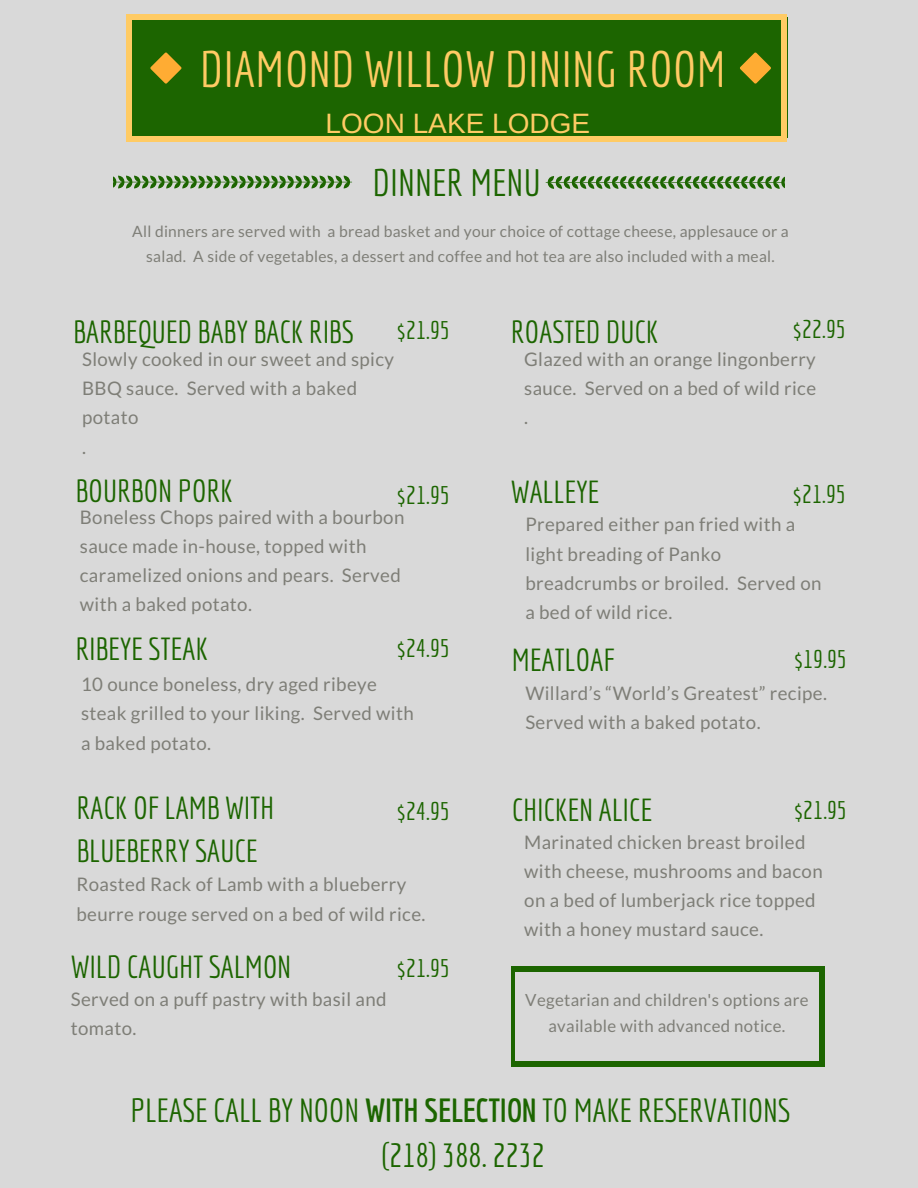
<style>
.page{position:relative;width:918px;height:1188px;background:#d9d9d9}
.page>*{position:absolute;margin:0;border:0;box-sizing:border-box;transform-origin:0 0}
.t1{font:49.8px "Economica";color:#ffcb64}
.t2{font:37.35px "Economica";color:#1c6500}
.t3{font:32.7px/45px "Economica";letter-spacing:-.01em;color:#1c6500;text-align:center}
.t4{font:31.2px/42.8px "Economica";letter-spacing:-.01em;color:#1c6500}
.t5{font:28.05px "Arimo";color:#ffcb64}
.t6{font:24.9px "Economica";letter-spacing:-.01em;color:#1c6500}
.t7{font:18.75px/29.2px "Lato";letter-spacing:.02em;color:#7e7e77}
.t8{font:16.8px/25.8px "Lato";letter-spacing:.02em;color:#7e7e77;text-align:center}
.t9{font:15.6px/24.8px "Lato";letter-spacing:.02em;color:#7e7e77;text-align:center}
.s1{font-weight:700}
</style>
<div class="page">
<div style="left:126px;top:17px;width:662px;height:121px;background:#1c6500"></div>
<svg style="left:782px;top:136px;width:5px;height:5px"></svg>
<div style="left:126px;top:19px;width:6px;height:117px;background:#ffcb64"></div>
<svg style="left:126px;top:136px;width:5px;height:5px"></svg>
<div style="left:782px;top:19px;width:5px;height:117px;background:#ffcb64"></div>
<div style="left:131px;top:136px;width:651px;height:5px;background:#ffcb64"></div>
<svg style="left:782px;top:14px;width:5px;height:5px"></svg>
<svg style="left:126px;top:14px;width:5px;height:5px"></svg>
<div style="left:131px;top:14px;width:651px;height:5px;background:#ffcb64"></div>
<svg style="left:114px;top:176px;width:238px;height:12px"></svg>
<svg style="left:546px;top:176px;width:238px;height:13px"></svg>
<div style="left:511px;top:966px;width:314px;height:100px;background:#1c6500"></div>
<div style="left:515px;top:972px;width:304px;height:89px;background:#d9d9d9"></div>
<svg style="left:150px;top:52px;width:32px;height:32px"></svg>
<svg style="left:740px;top:52px;width:31px;height:32px"></svg>
<h1 class="t1" style="left:200px;top:39px;width:528px">DIAMOND WILLOW DINING ROOM</h1>
<h3 class="t5" style="left:326px;top:107px;width:266px">LOON LAKE LODGE</h3>
<h2 class="t2" style="left:372px;top:161px;width:170px">DINNER MENU</h2>
<p class="t9" style="left:132px;top:218px;width:658px">All dinners are served with a bread basket and your choice of cottage cheese, applesauce or a salad. A side of vegetables, a dessert and coffee and hot tea are also included with a meal.</p>
<h3 class="t4" style="left:73px;top:310px;width:282px">BARBEQUED BABY BACK RIBS</h3>
<h3 class="t6" style="left:397px;top:315px;width:55px">$21.95</h3>
<p class="t7" style="left:82px;top:344px;width:313px">Slowly cooked in our sweet and spicy<br>BBQ sauce. Served with a baked potato<br>.</p>
<h3 class="t4" style="left:75px;top:469px;width:159px">BOURBON PORK</h3>
<h3 class="t6" style="left:397px;top:480px;width:55px">$21.95</h3>
<p class="t7" style="left:80px;top:502px;width:326px">Boneless Chops paired with a bourbon sauce made in-house, topped with caramelized onions and pears. Served with a baked potato.</p>
<h3 class="t4" style="left:75px;top:627px;width:134px">RIBEYE STEAK</h3>
<h3 class="t6" style="left:397px;top:633px;width:55px">$24.95</h3>
<p class="t7" style="left:81px;top:669px;width:334px">10 ounce boneless, dry aged ribeye steak grilled to your liking. Served with a baked potato.</p>
<h3 class="t4" style="left:76px;top:786px;width:199px">RACK OF LAMB WITH<br>BLUEBERRY SAUCE</h3>
<h3 class="t6" style="left:397px;top:796px;width:55px">$24.95</h3>
<p class="t7" style="left:76px;top:869px;width:350px">Roasted Rack of Lamb with a blueberry beurre rouge served on a bed of wild rice.</p>
<h3 class="t4" style="left:71px;top:945px;width:222px">WILD CAUGHT SALMON</h3>
<p class="t7" style="left:71px;top:984px;width:317px">Served on a puff pastry with basil and tomato.</p>
<h3 class="t6" style="left:397px;top:953px;width:55px">$21.95</h3>
<h3 class="t4" style="left:511px;top:310px;width:149px">ROASTED DUCK</h3>
<h3 class="t6" style="left:793px;top:314px;width:55px">$22.95</h3>
<p class="t7" style="left:524px;top:344px;width:293px;text-align:justify">Glazed with an orange lingonberry sauce. Served on a bed of wild rice .</p>
<h3 class="t4" style="left:511px;top:470px;width:90px">WALLEYE</h3>
<h3 class="t6" style="left:793px;top:479px;width:55px">$21.95</h3>
<p class="t7" style="left:525px;top:509px;width:298px">Prepared either pan fried with a light breading of Panko breadcrumbs or broiled. Served on a bed of wild rice.</p>
<h3 class="t4" style="left:512px;top:637px;width:105px">MEATLOAF</h3>
<h3 class="t6" style="left:794px;top:645px;width:55px">$19.95</h3>
<p class="t7" style="left:525px;top:678px;width:303px">Willard’s “World’s Greatest” recipe.<br>Served with a baked potato.</p>
<h3 class="t4" style="left:512px;top:788px;width:142px">CHICKEN ALICE</h3>
<h3 class="t6" style="left:794px;top:795px;width:55px">$21.95</h3>
<p class="t7" style="left:524px;top:827px;width:300px">Marinated chicken breast broiled with cheese, mushrooms and bacon on a bed of lumberjack rice topped with a honey mustard sauce.</p>
<p class="t8" style="left:525px;top:987px;width:285px">Vegetarian and children's options are available with advanced notice.</p>
<h3 class="t3" style="left:130px;top:1087px;width:662px">PLEASE CALL BY NOON <span class="s1">WITH SELECTION</span> TO MAKE RESERVATIONS (218) 388. 2232</h3>
</div>
